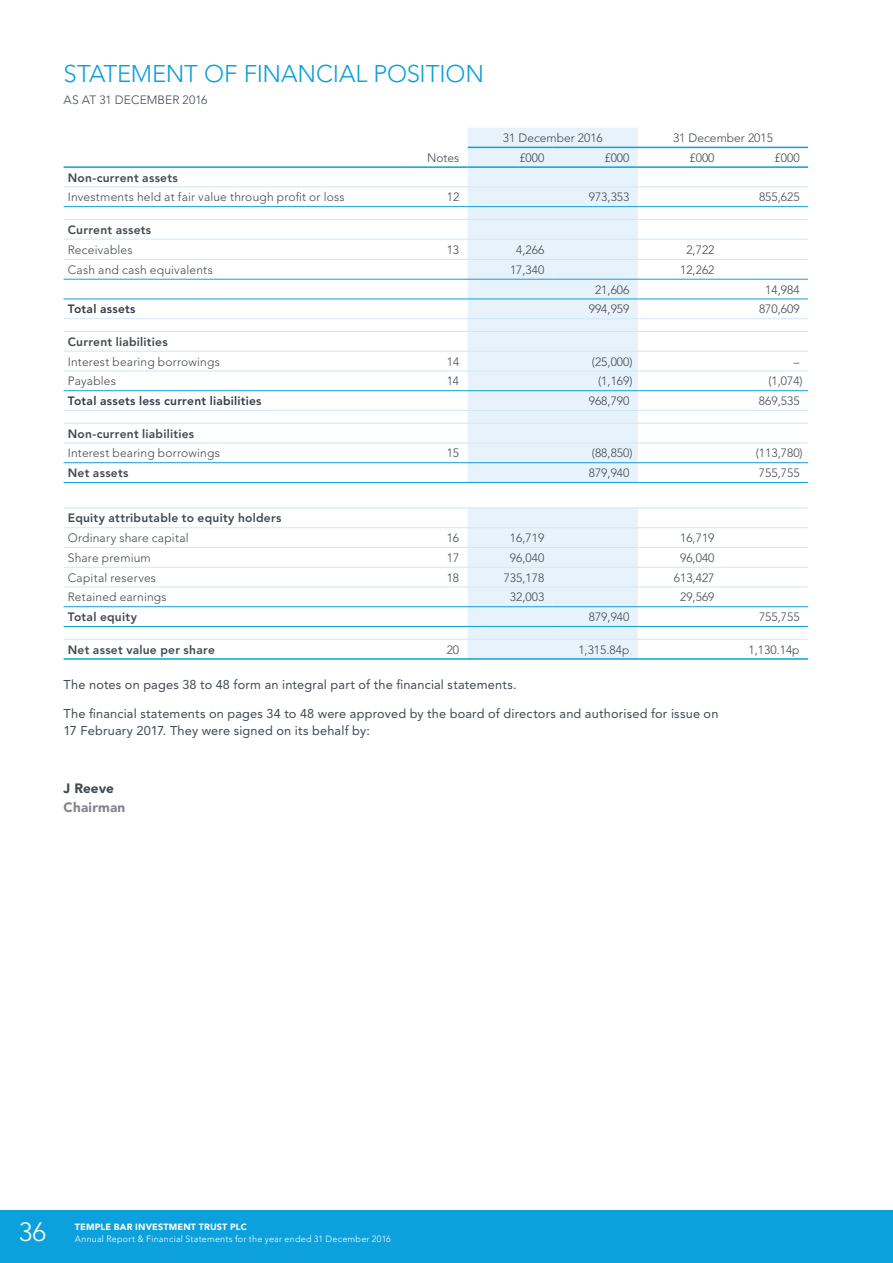
<style>
.page{position:relative;width:893px;height:1263px;background:#fff}
.page>*{position:absolute;margin:0;border:0;box-sizing:border-box;transform-origin:0 0}
.t1{font:300 26.25px "Avenir";color:#fff}
.t2{font:300 24px "Avenir";letter-spacing:-.005em;color:#0ca0dc}
.t3{font:900 13.5px/18.6px "Avenir";letter-spacing:.015em;color:#83848c}
.t4{font:12.75px/16.5px "Avenir";letter-spacing:.015em;color:#414952}
.t5{font:300 12px/19.8px "Avenir";color:#414952}
.t6{font:800 12px/20.2px "Avenir";letter-spacing:.02em;color:#414952}
.t7{font:800 12px "Avenir";letter-spacing:.02em;color:#323d47}
.t8{font:300 12px "Avenir";letter-spacing:.02em;color:#414952}
.t9{font:300 9px/12px "Avenir";letter-spacing:.025em;color:#fff}
.s1{font-weight:800}
.s2{font-weight:300}
.s3{color:#414952}
.s4{font-weight:900}
</style>
<div class="page">
<div style="left:468px;top:128px;width:170px;height:530px;background:#e8f2fa"></div>
<svg style="left:468px;top:168px;width:170px;height:471px;background:#e8f2fa"></svg>
<hr style="left:468px;top:147px;width:85px;height:1px;background:#0ca0dc">
<hr style="left:638px;top:147px;width:85px;height:1px;background:#0ca0dc">
<hr style="left:553px;top:147px;width:85px;height:1px;background:#0ca0dc">
<hr style="left:723px;top:147px;width:85px;height:1px;background:#0ca0dc">
<hr style="left:64px;top:239px;width:489px;height:1px;background:#d1e7f6">
<hr style="left:638px;top:239px;width:85px;height:1px;background:#d1e7f6">
<hr style="left:553px;top:239px;width:85px;height:1px;background:#d1e7f6">
<hr style="left:723px;top:239px;width:85px;height:1px;background:#d1e7f6">
<hr style="left:64px;top:443px;width:489px;height:1px;background:#d1e7f6">
<hr style="left:638px;top:443px;width:85px;height:1px;background:#d1e7f6">
<hr style="left:553px;top:443px;width:85px;height:1px;background:#d1e7f6">
<hr style="left:723px;top:443px;width:85px;height:1px;background:#d1e7f6">
<hr style="left:64px;top:508px;width:489px;height:1px;background:#d1e7f6">
<hr style="left:638px;top:508px;width:85px;height:1px;background:#d1e7f6">
<hr style="left:553px;top:508px;width:85px;height:1px;background:#d1e7f6">
<hr style="left:723px;top:508px;width:85px;height:1px;background:#d1e7f6">
<hr style="left:64px;top:527px;width:489px;height:1px;background:#d1e7f6">
<hr style="left:638px;top:527px;width:85px;height:1px;background:#d1e7f6">
<hr style="left:553px;top:527px;width:85px;height:1px;background:#d1e7f6">
<hr style="left:723px;top:527px;width:85px;height:1px;background:#d1e7f6">
<hr style="left:64px;top:547px;width:489px;height:1px;background:#d1e7f6">
<hr style="left:638px;top:547px;width:85px;height:1px;background:#d1e7f6">
<hr style="left:553px;top:547px;width:85px;height:1px;background:#d1e7f6">
<hr style="left:723px;top:547px;width:85px;height:1px;background:#d1e7f6">
<hr style="left:64px;top:567px;width:489px;height:1px;background:#d1e7f6">
<hr style="left:638px;top:567px;width:85px;height:1px;background:#d1e7f6">
<hr style="left:553px;top:567px;width:85px;height:1px;background:#d1e7f6">
<hr style="left:723px;top:567px;width:85px;height:1px;background:#d1e7f6">
<hr style="left:64px;top:371px;width:744px;height:1px;background:#d1e7f6">
<hr style="left:553px;top:259px;width:85px;height:1px;background:#d1e7f6">
<hr style="left:553px;top:279px;width:85px;height:1px;background:#0ca0dc">
<hr style="left:553px;top:299px;width:85px;height:1px;background:#0ca0dc">
<hr style="left:723px;top:259px;width:85px;height:1px;background:#d1e7f6">
<hr style="left:723px;top:279px;width:85px;height:1px;background:#0ca0dc">
<hr style="left:723px;top:299px;width:85px;height:1px;background:#0ca0dc">
<hr style="left:553px;top:587px;width:85px;height:1px;background:#d1e7f6">
<hr style="left:553px;top:606px;width:85px;height:1px;background:#0ca0dc">
<hr style="left:553px;top:626px;width:85px;height:1px;background:#0ca0dc">
<hr style="left:723px;top:587px;width:85px;height:1px;background:#d1e7f6">
<hr style="left:723px;top:606px;width:85px;height:1px;background:#0ca0dc">
<hr style="left:723px;top:626px;width:85px;height:1px;background:#0ca0dc">
<hr style="left:64px;top:219px;width:744px;height:1px;background:#d1e7f6">
<hr style="left:64px;top:331px;width:744px;height:1px;background:#d1e7f6">
<hr style="left:64px;top:423px;width:744px;height:1px;background:#d1e7f6">
<hr style="left:468px;top:166px;width:340px;height:2px;background:#0ca0dc">
<hr style="left:404px;top:166px;width:64px;height:2px;background:#0ca0dc">
<hr style="left:64px;top:166px;width:340px;height:2px;background:#0ca0dc">
<hr style="left:64px;top:187px;width:744px;height:1px;background:#d1e7f6">
<hr style="left:64px;top:318px;width:744px;height:1px;background:#d1e7f6">
<hr style="left:64px;top:410px;width:744px;height:1px;background:#d1e7f6">
<hr style="left:64px;top:206px;width:744px;height:1px;background:#0ca0dc">
<hr style="left:64px;top:299px;width:489px;height:1px;background:#0ca0dc">
<hr style="left:638px;top:299px;width:85px;height:1px;background:#0ca0dc">
<hr style="left:64px;top:259px;width:489px;height:1px;background:#d1e7f6">
<hr style="left:638px;top:259px;width:85px;height:1px;background:#d1e7f6">
<hr style="left:64px;top:279px;width:489px;height:1px;background:#0ca0dc">
<hr style="left:638px;top:279px;width:85px;height:1px;background:#0ca0dc">
<hr style="left:64px;top:351px;width:744px;height:1px;background:#d1e7f6">
<hr style="left:64px;top:390px;width:744px;height:1px;background:#0ca0dc">
<hr style="left:64px;top:462px;width:744px;height:1px;background:#0ca0dc">
<hr style="left:64px;top:482px;width:744px;height:1px;background:#0ca0dc">
<hr style="left:64px;top:639px;width:744px;height:1px;background:#d1e7f6">
<hr style="left:64px;top:658px;width:744px;height:2px;background:#0ca0dc">
<hr style="left:64px;top:606px;width:489px;height:1px;background:#0ca0dc">
<hr style="left:638px;top:606px;width:85px;height:1px;background:#0ca0dc">
<hr style="left:64px;top:626px;width:489px;height:1px;background:#0ca0dc">
<hr style="left:638px;top:626px;width:85px;height:1px;background:#0ca0dc">
<hr style="left:64px;top:587px;width:489px;height:1px;background:#d1e7f6">
<hr style="left:638px;top:587px;width:85px;height:1px;background:#d1e7f6">
<div style="left:0;top:1210px;width:892px;height:53px;background:#0ca0dc"></div>
<p class="t2" style="left:64px;top:63px;width:422px">STATEMENT OF FINANCIAL POSITION</p>
<p class="t5" style="left:64px;top:90px;width:145px">AS AT 31 DECEMBER 2016</p>
<p class="t5" style="left:427px;top:149px;width:34px">Notes</p>
<p class="t5" style="left:503px;top:129px;width:101px">31 December 2016</p>
<p class="t5" style="left:673px;top:129px;width:101px">31 December 2015</p>
<p class="t5" style="left:519px;top:149px;width:26px">£000</p>
<p class="t5" style="left:604px;top:149px;width:26px">£000</p>
<p class="t5" style="left:689px;top:149px;width:26px">£000</p>
<p class="t5" style="left:774px;top:149px;width:26px">£000</p>
<p class="t5" style="left:68px;top:168px;width:278px"><span class="s1">Non-current assets<br></span>Investments held at fair value through profit or loss</p>
<p class="t6" style="left:68px;top:220px;width:85px">Current assets<br><span class="s2">Receivables</span></p>
<p class="t5" style="left:447px;top:188px;width:14px">12</p>
<p class="t5" style="left:589px;top:188px;width:42px">973,353</p>
<p class="t5" style="left:759px;top:188px;width:42px">855,625</p>
<p class="t5" style="left:447px;top:241px;width:14px">13</p>
<p class="t5" style="left:516px;top:241px;width:30px">4,266</p>
<p class="t5" style="left:686px;top:241px;width:30px">2,722</p>
<p class="t8" style="left:68px;top:265px;width:146px">Cash and cash equivalents</p>
<p class="t5" style="left:510px;top:261px;width:36px">17,340</p>
<p class="t5" style="left:680px;top:261px;width:36px">12,262</p>
<p class="t5" style="left:595px;top:281px;width:36px">21,606</p>
<p class="t5" style="left:765px;top:281px;width:36px">14,984</p>
<p class="t7" style="left:68px;top:304px;width:69px">Total assets</p>
<p class="t5" style="left:589px;top:300px;width:42px">994,959</p>
<p class="t5" style="left:759px;top:300px;width:42px">870,609</p>
<p class="t5" style="left:68px;top:333px;width:153px"><span class="s1">Current liabilities<br></span>Interest bearing borrowings</p>
<p class="t5" style="left:447px;top:353px;width:14px">14</p>
<p class="t5" style="left:592px;top:353px;width:42px">(25,000)</p>
<p class="t5" style="left:793px;top:353px;width:7px">–</p>
<p class="t5" style="left:68px;top:372px;width:50px">Payables</p>
<p class="t5" style="left:447px;top:372px;width:14px">14</p>
<p class="t5" style="left:598px;top:372px;width:36px">(1,1 69)</p>
<p class="t5" style="left:768px;top:372px;width:36px">(1,074)</p>
<p class="t7" style="left:68px;top:396px;width:195px">Total assets less current liabilities</p>
<p class="t5" style="left:588px;top:392px;width:42px">968,790</p>
<p class="t5" style="left:759px;top:392px;width:42px">869,535</p>
<p class="t5" style="left:68px;top:425px;width:153px"><span class="s1">Non-current liabilities<br></span>Interest bearing borrowings</p>
<p class="t5" style="left:447px;top:444px;width:14px">15</p>
<p class="t5" style="left:592px;top:444px;width:42px">( 88,850)</p>
<p class="t5" style="left:755px;top:444px;width:48px">(113,780)</p>
<p class="t6" style="left:68px;top:464px;width:62px">Net assets</p>
<p class="t5" style="left:588px;top:464px;width:42px">879,9 40</p>
<p class="t5" style="left:759px;top:464px;width:42px">755,755</p>
<p class="t6" style="left:68px;top:509px;width:215px;line-height:19.8px">Equity attributable to equity holders<br><span class="s2">Ordinary share capital</span></p>
<p class="t5" style="left:447px;top:529px;width:14px">16</p>
<p class="t5" style="left:510px;top:529px;width:36px">16,719</p>
<p class="t5" style="left:680px;top:529px;width:36px">16,719</p>
<p class="t5" style="left:68px;top:549px;width:84px">Share premium</p>
<p class="t5" style="left:447px;top:549px;width:14px">17</p>
<p class="t5" style="left:510px;top:549px;width:36px">96,040</p>
<p class="t5" style="left:680px;top:549px;width:36px">96,040</p>
<p class="t8" style="left:68px;top:572px;width:90px">Capital reserves</p>
<p class="t5" style="left:447px;top:569px;width:14px">18</p>
<p class="t5" style="left:503px;top:569px;width:42px">735,178</p>
<p class="t5" style="left:674px;top:569px;width:42px">613,427</p>
<p class="t5" style="left:68px;top:588px;width:100px">Retained earnings</p>
<p class="t5" style="left:510px;top:588px;width:36px">32,0 03</p>
<p class="t5" style="left:680px;top:588px;width:36px">29,569</p>
<p class="t6" style="left:68px;top:608px;width:71px">Total equity</p>
<p class="t5" style="left:589px;top:608px;width:42px">879,9 40</p>
<p class="t5" style="left:759px;top:608px;width:42px">755,755</p>
<p class="t6" style="left:68px;top:640px;width:148px">Net asset value per share</p>
<p class="t5" style="left:447px;top:641px;width:14px">20</p>
<p class="t5" style="left:578px;top:641px;width:53px">1,315.8 4p</p>
<p class="t5" style="left:748px;top:641px;width:53px">1,130.14p</p>
<p class="t4" style="left:64px;top:677px;width:454px">The notes on pages 38 to 48 form an integral part of the financial statements.</p>
<p class="t4" style="left:64px;top:707px;width:656px">The financial statements on pages 34 to 48 were approved by the board of directors and authorised for issue on<br>1 7 February 2017. They were signed on its behalf by:</p>
<p class="t3" style="left:64px;top:780px;width:63px"><span class="s3">J Reeve<br></span>Chairman</p>
<p class="t1" style="left:19px;top:1221px;width:29px">36</p>
<p class="t9" style="left:75px;top:1221px;width:317px"><span class="s4">TEMPLE BAR INVESTMENT TRUST PLC<br></span>Annual Report &amp; Financial Statements for the year ended 31 December 201 6</p>
</div>
